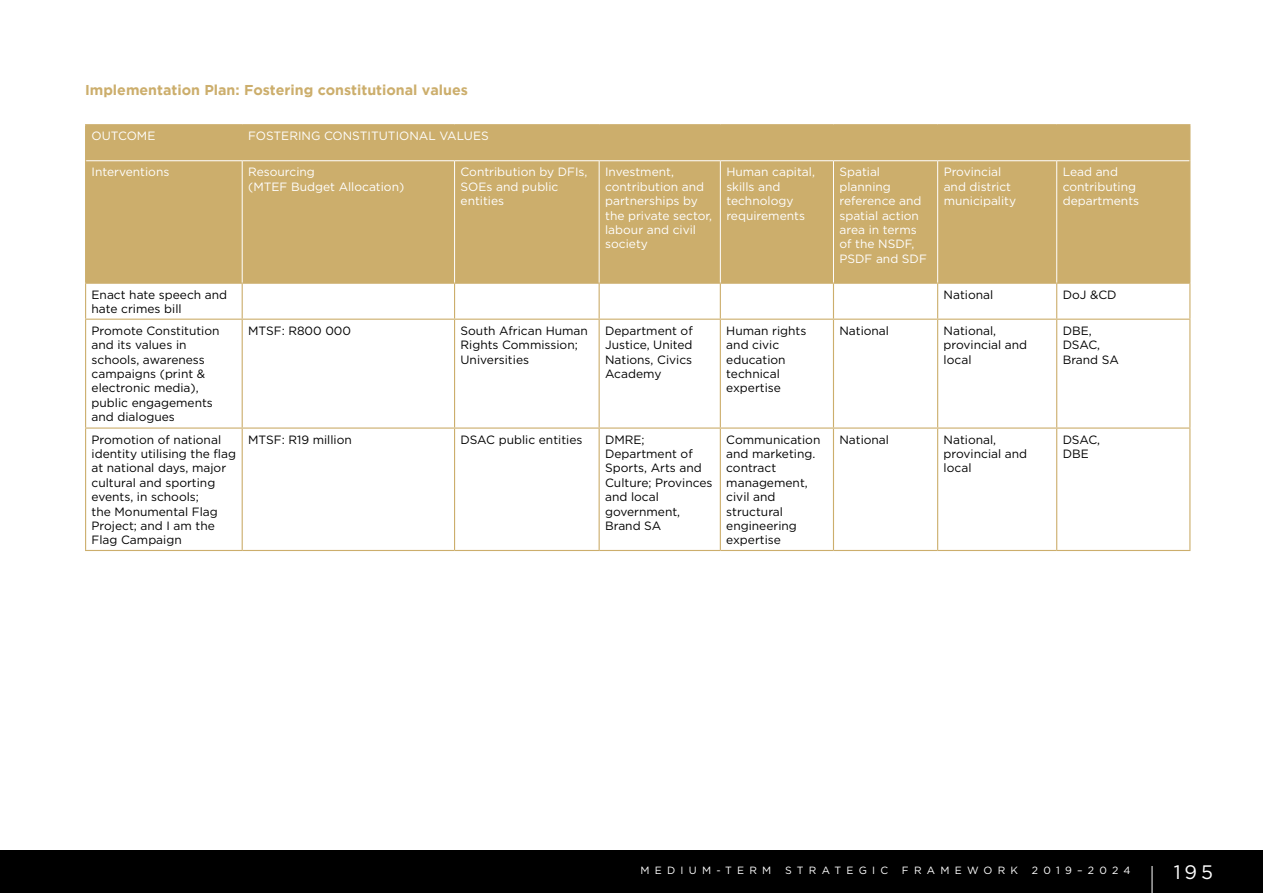
<style>
.page{position:relative;width:1263px;height:893px;background:#fff}
.page>*{position:absolute;margin:0;border:0;box-sizing:border-box;transform-origin:0 0}
.t1{font:19.5px "Gotham";color:#fff}
.t2{font:700 14.25px "Gotham";color:#ccae6c}
.t3{font:12px/14.4px "Gotham";color:#000}
.t4{font:12px/14.4px "Gotham";color:#fff}
.t5{font:10.5px "Gotham";letter-spacing:.5em;color:#fff}
</style>
<div class="page">
<div style="left:0;top:850px;width:1263px;height:43px;background:#000"></div>
<svg style="left:1152px;top:866px;width:1px;height:27px"></svg>
<div style="left:86px;top:125px;width:1103px;height:158px;background:#ccae6c"></div>
<hr style="left:85px;top:124px;width:157px;height:1px;background:#ccae6c">
<hr style="left:85px;top:125px;width:1px;height:36px;background:#ccae6c">
<hr style="left:242px;top:124px;width:213px;height:1px;background:#ccae6c">
<hr style="left:242px;top:125px;width:1px;height:35px;background:#ccae6c">
<hr style="left:455px;top:124px;width:144px;height:1px;background:#ccae6c">
<hr style="left:599px;top:124px;width:121px;height:1px;background:#ccae6c">
<hr style="left:720px;top:124px;width:113px;height:1px;background:#ccae6c">
<hr style="left:833px;top:124px;width:105px;height:1px;background:#ccae6c">
<hr style="left:938px;top:124px;width:119px;height:1px;background:#ccae6c">
<hr style="left:1057px;top:124px;width:133px;height:1px;background:#ccae6c">
<hr style="left:1189px;top:125px;width:1px;height:36px;background:#ccae6c">
<hr style="left:85px;top:161px;width:1px;height:122px;background:#ccae6c">
<hr style="left:1189px;top:161px;width:1px;height:122px;background:#ccae6c">
<hr style="left:85px;top:283px;width:157px;height:1px;background:#ccae6c">
<hr style="left:85px;top:284px;width:1px;height:35px;background:#ccae6c">
<hr style="left:242px;top:283px;width:213px;height:1px;background:#ccae6c">
<hr style="left:242px;top:284px;width:1px;height:35px;background:#ccae6c">
<hr style="left:455px;top:283px;width:144px;height:1px;background:#ccae6c">
<hr style="left:454px;top:284px;width:1px;height:35px;background:#ccae6c">
<hr style="left:599px;top:283px;width:121px;height:1px;background:#ccae6c">
<hr style="left:599px;top:284px;width:1px;height:35px;background:#ccae6c">
<hr style="left:720px;top:283px;width:113px;height:1px;background:#ccae6c">
<hr style="left:720px;top:284px;width:1px;height:35px;background:#ccae6c">
<hr style="left:833px;top:283px;width:105px;height:1px;background:#ccae6c">
<hr style="left:833px;top:284px;width:1px;height:35px;background:#ccae6c">
<hr style="left:938px;top:283px;width:119px;height:1px;background:#ccae6c">
<hr style="left:937px;top:284px;width:1px;height:35px;background:#ccae6c">
<hr style="left:1057px;top:283px;width:133px;height:1px;background:#ccae6c">
<hr style="left:1056px;top:284px;width:1px;height:35px;background:#ccae6c">
<hr style="left:1189px;top:284px;width:1px;height:35px;background:#ccae6c">
<hr style="left:85px;top:319px;width:157px;height:1px;background:#ccae6c">
<hr style="left:85px;top:320px;width:1px;height:107px;background:#ccae6c">
<hr style="left:242px;top:319px;width:213px;height:1px;background:#ccae6c">
<hr style="left:242px;top:320px;width:1px;height:107px;background:#ccae6c">
<hr style="left:455px;top:319px;width:144px;height:1px;background:#ccae6c">
<hr style="left:454px;top:320px;width:1px;height:107px;background:#ccae6c">
<hr style="left:599px;top:319px;width:121px;height:1px;background:#ccae6c">
<hr style="left:599px;top:320px;width:1px;height:107px;background:#ccae6c">
<hr style="left:720px;top:319px;width:113px;height:1px;background:#ccae6c">
<hr style="left:720px;top:320px;width:1px;height:107px;background:#ccae6c">
<hr style="left:833px;top:319px;width:105px;height:1px;background:#ccae6c">
<hr style="left:833px;top:320px;width:1px;height:107px;background:#ccae6c">
<hr style="left:938px;top:319px;width:119px;height:1px;background:#ccae6c">
<hr style="left:937px;top:320px;width:1px;height:107px;background:#ccae6c">
<hr style="left:1057px;top:319px;width:133px;height:1px;background:#ccae6c">
<hr style="left:1056px;top:320px;width:1px;height:107px;background:#ccae6c">
<hr style="left:1189px;top:320px;width:1px;height:107px;background:#ccae6c">
<hr style="left:85px;top:427px;width:157px;height:2px;background:#ccae6c">
<hr style="left:85px;top:429px;width:1px;height:121px;background:#ccae6c">
<hr style="left:242px;top:427px;width:213px;height:2px;background:#ccae6c">
<hr style="left:242px;top:429px;width:1px;height:121px;background:#ccae6c">
<hr style="left:455px;top:427px;width:144px;height:2px;background:#ccae6c">
<hr style="left:454px;top:429px;width:1px;height:121px;background:#ccae6c">
<hr style="left:599px;top:427px;width:121px;height:2px;background:#ccae6c">
<hr style="left:599px;top:429px;width:1px;height:121px;background:#ccae6c">
<hr style="left:720px;top:427px;width:113px;height:2px;background:#ccae6c">
<hr style="left:720px;top:429px;width:1px;height:121px;background:#ccae6c">
<hr style="left:833px;top:427px;width:105px;height:2px;background:#ccae6c">
<hr style="left:833px;top:429px;width:1px;height:121px;background:#ccae6c">
<hr style="left:938px;top:427px;width:119px;height:2px;background:#ccae6c">
<hr style="left:937px;top:429px;width:1px;height:121px;background:#ccae6c">
<hr style="left:1057px;top:427px;width:133px;height:2px;background:#ccae6c">
<hr style="left:1056px;top:429px;width:1px;height:121px;background:#ccae6c">
<hr style="left:1189px;top:429px;width:1px;height:121px;background:#ccae6c">
<hr style="left:85px;top:550px;width:157px;height:1px;background:#ccae6c">
<hr style="left:242px;top:550px;width:213px;height:1px;background:#ccae6c">
<hr style="left:455px;top:550px;width:144px;height:1px;background:#ccae6c">
<hr style="left:599px;top:550px;width:121px;height:1px;background:#ccae6c">
<hr style="left:720px;top:550px;width:113px;height:1px;background:#ccae6c">
<hr style="left:833px;top:550px;width:105px;height:1px;background:#ccae6c">
<hr style="left:938px;top:550px;width:119px;height:1px;background:#ccae6c">
<hr style="left:1057px;top:550px;width:133px;height:1px;background:#ccae6c">
<hr style="left:86px;top:160px;width:156px;height:1px;background:#fff">
<hr style="left:242px;top:160px;width:213px;height:1px;background:#fff">
<hr style="left:242px;top:161px;width:1px;height:122px;background:#fff">
<hr style="left:455px;top:160px;width:144px;height:1px;background:#fff">
<hr style="left:454px;top:161px;width:1px;height:122px;background:#fff">
<hr style="left:599px;top:160px;width:121px;height:1px;background:#fff">
<hr style="left:599px;top:161px;width:1px;height:122px;background:#fff">
<hr style="left:720px;top:160px;width:113px;height:1px;background:#fff">
<hr style="left:720px;top:161px;width:1px;height:122px;background:#fff">
<hr style="left:833px;top:160px;width:105px;height:1px;background:#fff">
<hr style="left:833px;top:161px;width:1px;height:122px;background:#fff">
<hr style="left:938px;top:160px;width:119px;height:1px;background:#fff">
<hr style="left:937px;top:161px;width:1px;height:122px;background:#fff">
<hr style="left:1057px;top:160px;width:132px;height:1px;background:#fff">
<hr style="left:1056px;top:161px;width:1px;height:122px;background:#fff">
<p class="t2" style="left:85px;top:82px;width:384px">Implementation Plan: Fostering constitutional values</p>
<p class="t4" style="left:92px;top:129px;width:65px">OUTCOME</p>
<p class="t4" style="left:248px;top:129px;width:242px">FOSTERING CONSTITUTIONAL VALUES</p>
<p class="t4" style="left:92px;top:165px;width:79px">Interventions</p>
<p class="t4" style="left:248px;top:165px;width:158px">Resourcing<br>(MTEF Budget Allocation)</p>
<p class="t4" style="left:461px;top:165px;width:128px">Contribution by DFIs,<br>SOEs and public entities</p>
<p class="t4" style="left:605px;top:165px;width:109px">Investment, contribution and partnerships by the private sector, labour and civil society</p>
<p class="t4" style="left:726px;top:165px;width:90px">Human capital, skills and technology requirements</p>
<p class="t4" style="left:839px;top:165px;width:89px">Spatial planning reference and spatial action area in terms of the NSDF,<br>PSDF and SDF</p>
<p class="t4" style="left:944px;top:165px;width:74px">Provincial and district municipality</p>
<p class="t4" style="left:1063px;top:165px;width:78px">Lead and contributing departments</p>
<p class="t3" style="left:92px;top:287px;width:137px">Enact hate speech and hate crimes bill</p>
<p class="t3" style="left:944px;top:287px;width:51px">National</p>
<p class="t3" style="left:1063px;top:287px;width:55px">DoJ &amp;CD</p>
<p class="t3" style="left:92px;top:323px;width:130px">Promote Constitution and its values in schools, awareness campaigns (print &amp; electronic media), public engagements and dialogues</p>
<p class="t3" style="left:248px;top:323px;width:104px">MTSF: R800 000</p>
<p class="t3" style="left:460px;top:323px;width:129px">South African Human<br>Rights Commission;<br>Universities</p>
<p class="t3" style="left:605px;top:323px;width:89px;text-align:justify">Department of Justice, United Nations, Civics Academy</p>
<p class="t3" style="left:726px;top:323px;width:82px">Human rights and civic education technical expertise</p>
<p class="t3" style="left:839px;top:323px;width:51px">National</p>
<p class="t3" style="left:944px;top:323px;width:85px">National, provincial and local</p>
<p class="t3" style="left:1063px;top:323px;width:58px">DBE,<br>DSAC,<br>Brand SA</p>
<p class="t3" style="left:92px;top:432px;width:146px">Promotion of national identity utilising the flag at national days, major cultural and sporting events, in schools;<br>the Monumental Flag<br>Project; and I am the<br>Flag Campaign</p>
<p class="t3" style="left:248px;top:432px;width:105px">MTSF: R19 million</p>
<p class="t3" style="left:460px;top:432px;width:123px">DSAC public entities</p>
<p class="t3" style="left:605px;top:432px;width:109px">DMRE;<br>Department of<br>Sports, Arts and<br>Culture; Provinces and local government,<br>Brand SA</p>
<p class="t3" style="left:726px;top:432px;width:96px">Communication and marketing. contract management, civil and structural engineering expertise</p>
<p class="t3" style="left:839px;top:432px;width:51px">National</p>
<p class="t3" style="left:944px;top:432px;width:85px">National, provincial and local</p>
<p class="t3" style="left:1063px;top:432px;width:39px">DSAC,<br>DBE</p>
<p class="t5" style="left:640px;top:864px;width:132px">MEDIUM-TERM</p>
<p class="t5" style="left:785px;top:864px;width:105px">STRATEGIC</p>
<p class="t5" style="left:902px;top:864px;width:118px">FRAMEWORK</p>
<p class="t5" style="left:1032px;top:864px;width:100px">2019–2024</p>
<h1 class="t1" style="left:1174px;top:859px;width:41px">195</h1>
</div>
